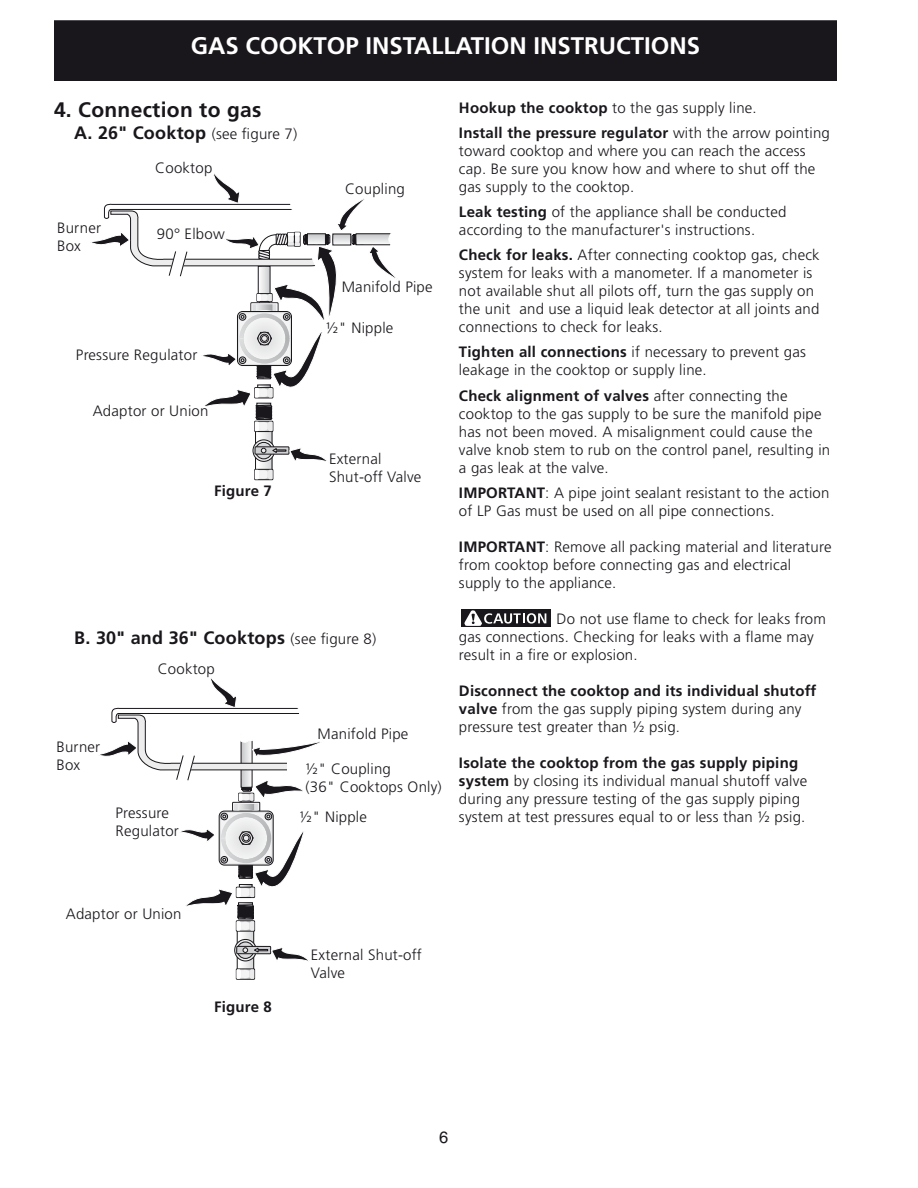
<style>
.page{position:relative;width:918px;height:1188px;background:#fff}
.page>*{position:absolute;margin:0;border:0;box-sizing:border-box;transform-origin:0 0}
.t1{font:700 24px "Frutiger";color:#fff}
.t2{font:700 21px "Frutiger";letter-spacing:.015em;color:#1a171c}
.t3{font:700 18px "Frutiger";letter-spacing:.015em;color:#1a171c}
.t4{font:16.5px "Helvetica";color:#1a171c}
.t5{font:300 15px/18px "Frutiger";letter-spacing:.015em;color:#1a171c}
.t6{font:700 15px/25.2px "Frutiger";letter-spacing:.015em;color:#1a171c}
.s1{font-weight:300;font-size:15px}
.s2{font-weight:300}
.s3{font-weight:700}
</style>
<div class="page">
<div style="left:55px;top:21px;width:781px;height:59px;background:#1a171c"></div>
<div style="left:54px;top:20px;width:783px;height:61px;border:2px solid #1a171c"></div>
<svg style="left:257px;top:432px;width:13px;height:37px"></svg>
<div style="left:255px;top:430px;width:17px;height:41px;border:1px solid #1a171c"></div>
<div style="left:254px;top:469px;width:19px;height:11px;border:1px solid #1a171c"></div>
<svg style="left:255px;top:469px;width:18px;height:11px"></svg>
<svg style="left:253px;top:440px;width:22px;height:21px"></svg>
<div style="left:253px;top:440px;width:22px;height:22px;border:1px solid #1a171c;border-radius:50%"></div>
<svg style="left:256px;top:442px;width:16px;height:17px"></svg>
<div style="left:255px;top:442px;width:17px;height:17px;border:1px solid #1a171c;border-radius:50%"></div>
<div style="left:255px;top:447px;width:34px;height:7px;background:#d0d1d2"></div>
<div style="left:255px;top:447px;width:34px;height:7px;border:1px solid #1a171c"></div>
<svg style="left:261px;top:448px;width:5px;height:5px"></svg>
<svg style="left:272px;top:447px;width:55px;height:16px"></svg>
<svg style="left:91px;top:174px;width:305px;height:258px"></svg>
<div style="left:461px;top:610px;width:90px;height:17px;background:#1a171c"></div>
<svg style="left:464px;top:610px;width:82px;height:16px"></svg>
<svg style="left:239px;top:932px;width:13px;height:37px"></svg>
<div style="left:237px;top:930px;width:17px;height:41px;border:1px solid #1a171c"></div>
<div style="left:236px;top:969px;width:19px;height:11px;border:1px solid #1a171c"></div>
<svg style="left:236px;top:969px;width:19px;height:10px"></svg>
<svg style="left:235px;top:939px;width:21px;height:22px"></svg>
<div style="left:234px;top:939px;width:22px;height:22px;border:1px solid #1a171c;border-radius:50%"></div>
<svg style="left:237px;top:942px;width:17px;height:16px"></svg>
<div style="left:237px;top:942px;width:17px;height:16px;border:1px solid #1a171c;border-radius:50%"></div>
<svg style="left:237px;top:946px;width:34px;height:8px"></svg>
<div style="left:237px;top:946px;width:34px;height:8px;border:1px solid #1a171c"></div>
<svg style="left:243px;top:948px;width:5px;height:5px"></svg>
<svg style="left:254px;top:947px;width:55px;height:15px"></svg>
<svg style="left:99px;top:678px;width:221px;height:253px"></svg>
<div style="left:287px;top:758px;width:44px;height:18px;background:#fff"></div>
<h1 class="t1" style="left:191px;top:32px;width:511px">GAS COOKTOP INSTALLATION INSTRUCTIONS</h1>
<h2 class="t2" style="left:54px;top:97px;width:209px">4. Connection to gas</h2>
<p class="t3" style="left:74px;top:122px;width:225px">A. 26" Cooktop <span class="s1">(see figure 7)</span></p>
<p class="t5" style="left:57px;top:219px;width:45px">Burner<br>Box</p>
<p class="t5" style="left:155px;top:159px;width:59px">Cooktop</p>
<p class="t5" style="left:157px;top:225px;width:69px">90° Elbow</p>
<p class="t5" style="left:76px;top:346px;width:123px">Pressure Regulator</p>
<p class="t5" style="left:93px;top:402px;width:117px">Adaptor or Union</p>
<p class="t6" style="left:214px;top:478px;width:59px">Figure 7</p>
<p class="t5" style="left:345px;top:181px;width:61px">Coupling</p>
<p class="t5" style="left:342px;top:278px;width:92px">Manifold Pipe</p>
<p class="t5" style="left:326px;top:319px;width:69px">½" Nipple</p>
<p class="t5" style="left:329px;top:450px;width:94px">External<br>Shut-off Valve</p>
<p class="t3" style="left:74px;top:627px;width:303px">B. 30" and 36" Cooktops <span class="s1">(see figure 8)</span></p>
<p class="t5" style="left:158px;top:660px;width:59px">Cooktop</p>
<p class="t5" style="left:56px;top:738px;width:45px">Burner<br>Box</p>
<p class="t5" style="left:116px;top:804px;width:65px">Pressure<br>Regulator</p>
<p class="t5" style="left:318px;top:725px;width:92px">Manifold Pipe</p>
<p class="t5" style="left:305px;top:760px;width:138px">½" Coupling<br>(36" Cooktops Only)</p>
<p class="t5" style="left:299px;top:808px;width:69px">½" Nipple</p>
<p class="t6" style="left:459px;top:95px;width:372px">Hookup the cooktop <span class="s2">to the gas supply line.<br></span>Install the pressure regulator <span class="s2">with the arrow pointing</span></p>
<p class="t5" style="left:459px;top:142px;width:358px">toward cooktop and where you can reach the access cap. Be sure you know how and where to shut off the gas supply to the cooktop.</p>
<p class="t5" style="left:459px;top:203px;width:329px"><span class="s3">Leak testing</span> of the appliance shall be conducted according to the manufacturer's instructions.</p>
<p class="t5" style="left:459px;top:246px;width:362px"><span class="s3">Check for leaks.</span> After connecting cooktop gas, check system for leaks with a manometer. If a manometer is not available shut all pilots off, turn the gas supply on the unit and use a liquid leak detector at all joints and connections to check for leaks.</p>
<p class="t5" style="left:459px;top:343px;width:348px"><span class="s3">Tighten all connections</span> if necessary to prevent gas leakage in the cooktop or supply line.</p>
<p class="t5" style="left:459px;top:387px;width:373px"><span class="s3">Check alignment of valves</span> after connecting the cooktop to the gas supply to be sure the manifold pipe has not been moved. A misalignment could cause the valve knob stem to rub on the control panel, resulting in a gas leak at the valve.</p>
<p class="t5" style="left:459px;top:484px;width:372px"><span class="s3">IMPORTANT</span>: A pipe joint sealant resistant to the action of LP Gas must be used on all pipe connections.</p>
<p class="t5" style="left:459px;top:538px;width:374px"><span class="s3">IMPORTANT</span>: Remove all packing material and literature from cooktop before connecting gas and electrical supply to the appliance.</p>
<p class="t5" style="left:459px;top:610px;width:369px;text-indent:98px">Do not use flame to check for leaks from gas connections. Checking for leaks with a flame may result in a fire or explosion.</p>
<p class="t5" style="left:459px;top:682px;width:359px"><span class="s3">Disconnect the cooktop and its individual shutoff valve</span> from the gas supply piping system during any pressure test greater than ½ psig.</p>
<p class="t5" style="left:459px;top:754px;width:350px"><span class="s3">Isolate the cooktop from the gas supply piping system</span> by closing its individual manual shutoff valve during any pressure testing of the gas supply piping system at test pressures equal to or less than ½ psig.</p>
<p class="t5" style="left:66px;top:905px;width:117px">Adaptor or Union</p>
<p class="t6" style="left:214px;top:994px;width:59px">Figure 8</p>
<p class="t5" style="left:311px;top:946px;width:112px">External Shut-off<br>Valve</p>
<p class="t4" style="left:439px;top:1128px;width:11px">6</p>
</div>
